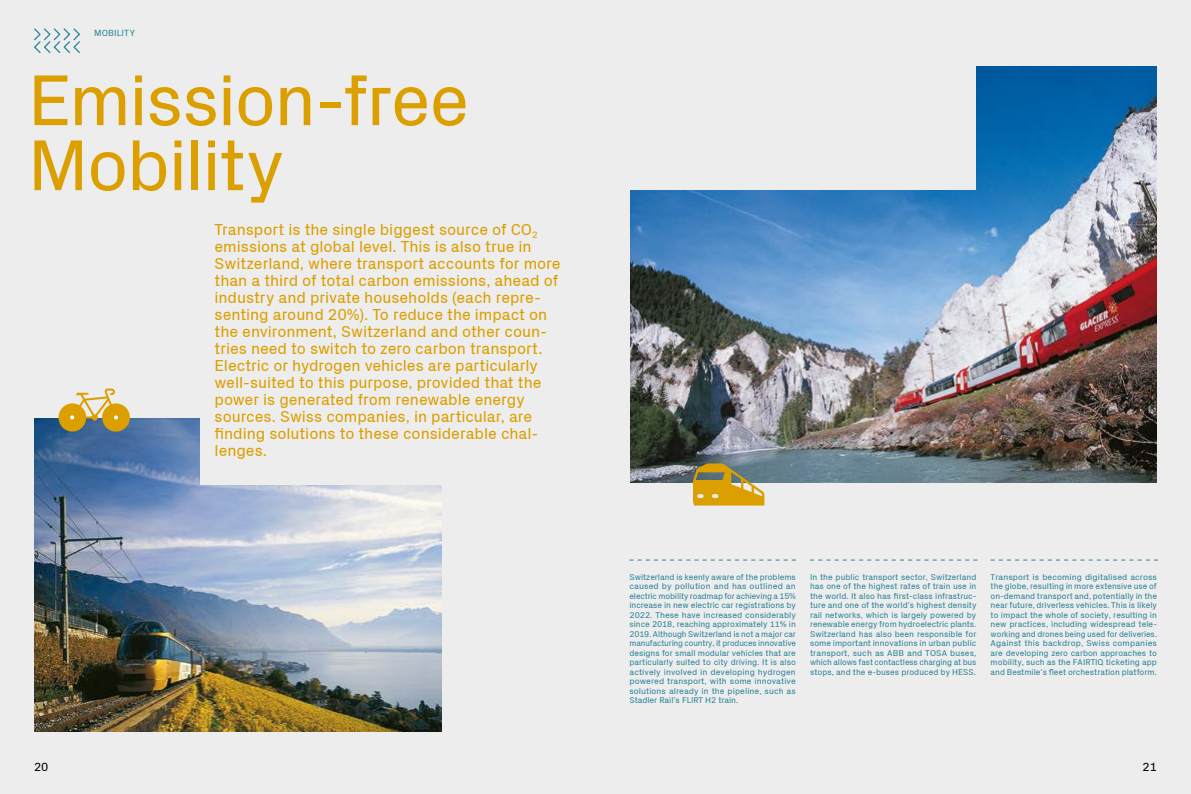
<style>
.page{position:relative;width:1191px;height:794px;background:#fff}
.page>*{position:absolute;margin:0;border:0;box-sizing:border-box;transform-origin:0 0}
.t1{font:73px/65px "Px Grotesk";letter-spacing:-.025em;color:#dc9f00}
.t2{font:16px/17px "Px Grotesk";letter-spacing:-.005em;color:#dc9f00}
.t3{font:12px "Px Grotesk";color:#000}
.t4{font:9px "Px Grotesk";letter-spacing:.015em;color:#2d869a}
.t5{font:8.5px/9.5px "Px Grotesk";color:#2d869a;text-align:justify}
</style>
<div class="page">
<div style="left:0;top:0;width:595px;height:794px;background:#ededed"></div>
<div style="left:595px;top:0;width:596px;height:794px;background:#ededed"></div>
<img style="left:630px;top:66px;width:527px;height:416px">
<img style="left:34px;top:418px;width:407px;height:313px">
<div style="left:200px;top:408px;width:255px;height:76px;background:#ededed"></div>
<div style="left:595px;top:57px;width:381px;height:133px;background:#ededed"></div>
<svg style="left:629px;top:559px;width:167px;height:1px"></svg>
<svg style="left:810px;top:559px;width:167px;height:1px"></svg>
<svg style="left:990px;top:559px;width:168px;height:1px"></svg>
<svg style="left:34px;top:28px;width:46px;height:25px"></svg>
<svg style="left:58px;top:388px;width:72px;height:43px"></svg>
<svg style="left:693px;top:463px;width:71px;height:42px;background:#b59738"></svg>
<p class="t4" style="left:94px;top:27px;width:42px">MOBILITY</p>
<h1 class="t1" style="left:28px;top:66px;width:443px">Emission-free<br>Mobility</h1>
<p class="t2" style="left:214px;top:220px;width:347px">Transport is the single biggest source of CO<sub>2 </sub>emissions at global level. This is also true in Switzerland, where transport accounts for more than a third of total carbon emissions, ahead of industry and private households (each repre&shy;senting around 20%). To reduce the impact on the environment, Switzerland and other coun&shy;tries need to switch to zero carbon transport.<br>Electric or hydrogen vehicles are particularly well-suited to this purpose, provided that the power is generated from renewable energy sources. Swiss companies, in particular, are finding solutions to these considerable chal&shy;lenges.</p>
<p class="t5" style="left:629px;top:572px;width:168px">Switzerland is keenly aware of the problems caused by pollution and has outlined an electric mobility roadmap for achieving a 15% increase in new electric car registrations by 2022. These have increased considerably since 2018, reaching approximately 11% in 2019. Although Switzerland is not a major car manufacturing country, it produces innovative designs for small modular vehicles that are particularly suited to city driving. It is also actively involved in developing hydrogen powered transport, with some innovative solutions already in the pipeline, such as Stadler Rail’s FLIRT H2 train.</p>
<p class="t5" style="left:810px;top:572px;width:168px">In the public transport sector, Switzerland has one of the highest rates of train use in the world. It also has first-class infrastruc&shy;ture and one of the world’s highest density rail networks, which is largely powered by renewable energy from hydroelectric plants.<br>Switzerland has also been responsible for some important innovations in urban public transport, such as ABB and TOSA buses, which allows fast contactless charging at bus stops, and the e-buses produced by HESS.</p>
<p class="t5" style="left:990px;top:572px;width:168px">Transport is becoming digitalised across the globe, resulting in more extensive use of on-demand transport and, potentially in the near future, driverless vehicles. This is likely to impact the whole of society, resulting in new practices, including widespread tele&shy;working and drones being used for deliveries.<br>Against this backdrop, Swiss companies are developing zero carbon approaches to mobility, such as the FAIRTIQ ticketing app and Bestmile’s fleet orchestration platform.</p>
<h3 class="t3" style="left:34px;top:759px;width:16px">20</h3>
<h3 class="t3" style="left:1142px;top:759px;width:16px">21</h3>
</div>
